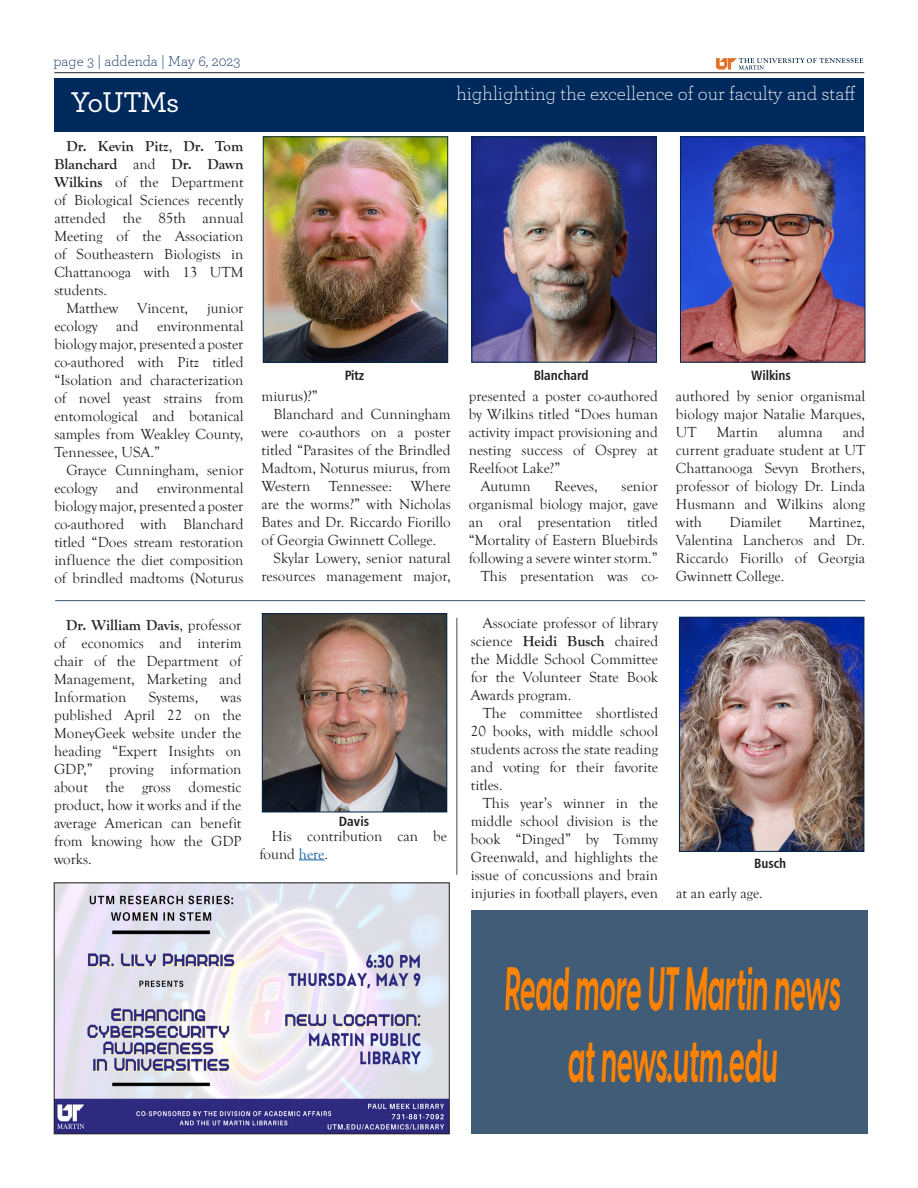
<style>
.page{position:relative;width:918px;height:1188px;background:#fff}
.page>*{position:absolute;margin:0;border:0;box-sizing:border-box;transform-origin:0 0}
.Tertiary_Headline{font:italic 700 60.3px "Visby CF";color:#ff8200;scale:.45 1}
.t1{font:500 30px "Archer";letter-spacing:-.035em;color:#fff}
.Secondary_Headline{font:300 19.5px "Archer";color:#fff}
.Body_Text{font:15px/18px "Goudy Old Style T";color:#231f20;text-align:justify}
.t2{font:300 15px "Archer";letter-spacing:-.01em;color:#00295c}
.Cutline{font:13.5px "Humanist 777 BT Bold Condensed B";color:#231f20}
.s1{font-weight:700}
.s2{color:#175d9e}
</style>
<div class="page">
<svg style="left:716px;top:58px;width:147px;height:12px"></svg>
<hr style="left:54px;top:72px;width:810px;height:1px;background:#231f20">
<hr style="left:55px;top:600px;width:810px;height:1px;background:#002649">
<div style="left:471px;top:910px;width:397px;height:224px;background:#405c77"></div>
<div style="left:54px;top:78px;width:810px;height:54px;background:#00295c"></div>
<img style="left:265px;top:139px;width:181px;height:221px">
<div style="left:263px;top:137px;width:185px;height:225px;border:1px solid #002649"></div>
<img style="left:474px;top:139px;width:181px;height:221px">
<div style="left:472px;top:137px;width:185px;height:225px;border:1px solid #002649"></div>
<img style="left:682px;top:139px;width:181px;height:221px">
<div style="left:680px;top:137px;width:185px;height:225px;border:1px solid #002649"></div>
<img style="left:681px;top:619px;width:181px;height:231px">
<div style="left:679px;top:617px;width:185px;height:235px;border:1px solid #002649"></div>
<svg style="left:299px;top:860px;width:26px;height:1px"></svg>
<img style="left:264px;top:615px;width:181px;height:195px">
<div style="left:262px;top:613px;width:185px;height:199px;border:1px solid #002649"></div>
<hr style="left:457px;top:618px;width:1px;height:257px;background:#231f20">
<img style="left:56px;top:885px;width:391px;height:247px">
<div style="left:54px;top:883px;width:395px;height:251px;border:1px solid #231f20"></div>
<p class="t2" style="left:54px;top:51px;width:188px">page 3 | addenda | May 6, 2023</p>
<p class="t1" style="left:71px;top:81px;width:110px">YoUTMs</p>
<p class="Secondary_Headline" style="left:456px;top:80px;width:401px">highlighting the excellence of our faculty and staff</p>
<p class="Body_Text" style="left:54px;top:138px;width:191px;text-indent:12px"><span class="s1">Dr. Kevin Pitz</span>, <span class="s1">Dr. Tom Blanchard</span> and <span class="s1">Dr. Dawn Wilkins</span> of the Department of Biological Sciences recently attended the 85th annual Meeting of the Association of Southeastern Biologists in Chattanooga with 13 UTM students.</p>
<p class="Body_Text" style="left:66px;top:300px;width:54px">Matthew</p>
<p class="Body_Text" style="left:137px;top:300px;width:52px">Vincent,</p>
<p class="Body_Text" style="left:54px;top:300px;width:191px;text-indent:153px">junior ecology and environmental biology major, presented a poster co-authored with Pitz titled “Isolation and characterization of novel yeast strains from entomological and botanical samples from Weakley County, Tennessee, USA.”</p>
<p class="Body_Text" style="left:54px;top:462px;width:191px;text-indent:12px">Grayce Cunningham, senior ecology and environmental biology major, presented a poster co-authored with Blanchard titled “Does stream restoration influence the diet composition of brindled madtoms (Noturus</p>
<p class="Body_Text" style="left:54px;top:616px;width:189px;text-indent:12px"><span class="s1">Dr. William Davis</span>, professor of economics and interim chair of the Department of Management, Marketing and Information</p>
<p class="Body_Text" style="left:149px;top:688px;width:51px">Systems,</p>
<p class="Body_Text" style="left:54px;top:688px;width:189px;text-indent:167px">was published April 22 on the MoneyGeek website under the heading “Expert Insights on GDP,” proving information about the gross domestic product, how it works and if the average American can benefit from knowing how the GDP works.</p>
<p class="Cutline" style="left:345px;top:367px;width:21px">Pitz</p>
<p class="Cutline" style="left:534px;top:367px;width:56px">Blanchard</p>
<p class="Cutline" style="left:751px;top:367px;width:42px">Wilkins</p>
<p class="Body_Text" style="left:262px;top:388px;width:58px">miurus)?”</p>
<p class="Body_Text" style="left:262px;top:406px;width:191px;text-indent:12px">Blanchard and Cunningham were co-authors on a poster titled “Parasites of the Brindled Madtom, Noturus miurus, from Western Tennessee: Where are the worms?” with Nicholas Bates and Dr. Riccardo Fiorillo of Georgia Gwinnett College.</p>
<p class="Body_Text" style="left:262px;top:550px;width:191px;text-align:right">Skylar Lowery, senior natural resources management major,</p>
<p class="Cutline" style="left:339px;top:812px;width:32px">Davis</p>
<p class="Body_Text" style="left:260px;top:827px;width:189px;text-indent:12px">His contribution can be found <span class="s2">here</span>.</p>
<p class="Body_Text" style="left:469px;top:388px;width:191px">presented a poster co-authored by Wilkins titled “Does human activity impact provisioning and nesting success of Osprey at Reelfoot Lake?”</p>
<p class="Body_Text" style="left:481px;top:478px;width:52px">Autumn</p>
<p class="Body_Text" style="left:555px;top:478px;width:45px">Reeves,</p>
<p class="Body_Text" style="left:469px;top:478px;width:191px;text-indent:153px">senior organismal biology major, gave an oral presentation titled “Mortality of Eastern Bluebirds following a severe winter storm.”</p>
<p class="Body_Text" style="left:481px;top:568px;width:179px">This presentation was co-</p>
<p class="Body_Text" style="left:676px;top:388px;width:191px">authored by senior organismal biology major Natalie Marques, UT</p>
<p class="Body_Text" style="left:676px;top:424px;width:191px;text-indent:167px">and current graduate student at UT Chattanooga Sevyn Brothers, professor of biology Dr. Linda Husmann and Wilkins along with</p>
<p class="Body_Text" style="left:717px;top:424px;width:43px">Martin</p>
<p class="Body_Text" style="left:778px;top:424px;width:46px">alumna</p>
<p class="Body_Text" style="left:730px;top:514px;width:53px">Diamilet</p>
<p class="Body_Text" style="left:676px;top:514px;width:191px;text-indent:133px">Martinez, Valentina Lancheros and Dr.<br>Riccardo Fiorillo of Georgia Gwinnett College.</p>
<p class="Body_Text" style="left:471px;top:614px;width:189px;text-indent:12px">Associate professor of library science <span class="s1">Heidi Busch</span> chaired the Middle School Committee for the Volunteer State Book Awards program.</p>
<p class="Body_Text" style="left:471px;top:704px;width:189px;text-indent:12px">The committee shortlisted 20 books, with middle school students across the state reading and voting for their favorite titles.</p>
<p class="Body_Text" style="left:471px;top:794px;width:294px;text-align:left;text-indent:12px">This year’s winner in the<br>middle school division is the<br>book “Dinged” by Tommy<br>Greenwald, and highlights the<br>issue of concussions and brain<br>injuries in football players, even at an early age.</p>
<p class="Cutline" style="left:754px;top:855px;width:34px">Busch</p>
<p class="Tertiary_Headline" style="left:505px;top:942px;width:749px">Read more UT Martin news</p>
<p class="Tertiary_Headline" style="left:568px;top:1014px;width:467px">at news.utm.edu</p>
</div>
